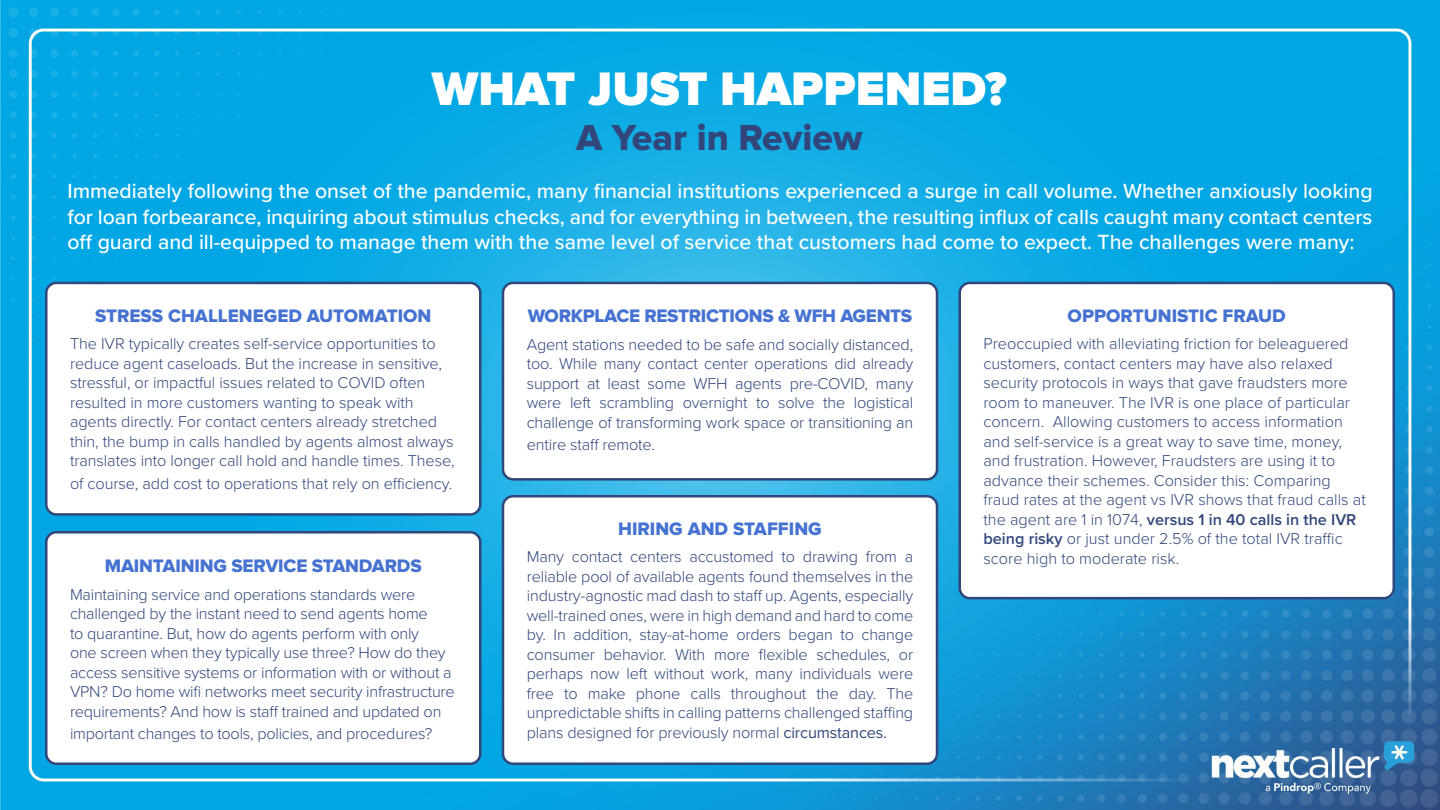
<style>
.page{position:relative;width:1440px;height:810px;background:#fff}
.page>*{position:absolute;margin:0;border:0;box-sizing:border-box;transform-origin:0 0}
.t1{font:900 48.75px "Proxima Nova";color:#fff}
.t2{font:37.5px "Proxima Nova Extrabld";color:#31477b}
.t3{font:500 21.25px/25.5px "Proxima Nova";color:#fff;text-align:justify}
.t4{font:18.75px "Proxima Nova Extrabld";letter-spacing:-.01em;color:#4672d2}
.t5{font:300 16.25px/19.5px "Proxima Nova";letter-spacing:-.005em;color:#31477b}
.s1{font-weight:400}
.s2{font-weight:600}
</style>
<div class="page">
<img style="left:0;top:0;width:1440px;height:810px">
<div style="left:46px;top:532px;width:434px;height:232px;background:#fff;border-radius:10px"></div>
<div style="left:45px;top:531px;width:437px;height:234px;border:2px solid #31477b;border-radius:10px"></div>
<div style="left:960px;top:283px;width:434px;height:315px;background:#fff;border-radius:10px"></div>
<div style="left:958px;top:282px;width:437px;height:317px;border:2px solid #31477b;border-radius:10px"></div>
<div style="left:46px;top:283px;width:434px;height:231px;background:#fff;border-radius:10px"></div>
<div style="left:45px;top:282px;width:437px;height:234px;border:2px solid #31477b;border-radius:10px"></div>
<div style="left:503px;top:283px;width:434px;height:196px;background:#fff;border-radius:10px"></div>
<div style="left:502px;top:282px;width:436px;height:199px;border:2px solid #31477b;border-radius:10px"></div>
<div style="left:503px;top:496px;width:434px;height:268px;background:#fff;border-radius:10px"></div>
<div style="left:502px;top:495px;width:436px;height:270px;border:2px solid #31477b;border-radius:10px"></div>
<h1 class="t1" style="left:432px;top:60px;width:577px">WHAT JUST HAPPENED?</h1>
<h2 class="t2" style="left:576px;top:116px;width:288px">A Year in Review</h2>
<p class="t3" style="left:68px;top:178px;width:1307px">Immediately following the onset of the pandemic, many financial institutions experienced a surge in call volume. Whether anxiously looking for loan forbearance, inquiring about stimulus checks, and for everything in between, the resulting influx of calls caught many contact centers off guard and ill-equipped to manage them with the same level of service that customers had come to expect. The challenges were many:</p>
<p class="t4" style="left:95px;top:304px;width:338px">STRESS CHALLENEGED AUTOMATION</p>
<p class="t5" style="left:70px;top:333px;width:386px">The IVR typically creates self-service opportunities to reduce agent caseloads. But the increase in sensitive, stressful, or impactful issues related to COVID often resulted in more customers wanting to speak with agents directly. For contact centers already stretched thin, the bump in calls handled by agents almost always translates into longer call hold and handle times. These,</p>
<p class="t5" style="left:70px;top:472px;width:384px">of course, add cost to operations that rely on efficiency.</p>
<p class="t4" style="left:105px;top:555px;width:318px">MAINTAINING SERVICE STANDARDS</p>
<p class="t5" style="left:70px;top:584px;width:386px">Maintaining service and operations standards were challenged by the instant need to send agents home<br>to quarantine. But, how do agents perform with only<br>one screen when they typically use three? How do they access sensitive systems or information with or without a VPN? Do home wifi networks meet security infrastructure requirements? And how is staff trained and updated on</p>
<p class="t5" style="left:70px;top:723px;width:364px">important changes to tools, policies, and procedures?</p>
<p class="t4" style="left:528px;top:305px;width:386px">WORKPLACE RESTRICTIONS &amp; WFH AGENTS</p>
<p class="t5" style="left:527px;top:334px;width:388px;text-align:justify">Agent stations needed to be safe and socially distanced, too. While many contact center operations did already support at least some WFH agents pre-COVID, many were left scrambling overnight to solve the logistical challenge of transforming work space or transitioning an</p>
<p class="t5" style="left:527px;top:434px;width:130px">entire staff remote.</p>
<p class="t4" style="left:618px;top:518px;width:205px">HIRING AND STAFFING</p>
<p class="t5" style="left:527px;top:546px;width:388px;text-align:justify">Many contact centers accustomed to drawing from a reliable pool of available agents found themselves in the industry-agnostic mad dash to staff up. Agents, especially well-trained ones, were in high demand and hard to come by. In addition, stay-at-home orders began to change consumer behavior. With more flexible schedules, or perhaps now left without work, many individuals were free to make phone calls throughout the day. The unpredictable shifts in calling patterns challenged staffing plans designed for previously normal <span class="s1">circumstances.</span></p>
<p class="t4" style="left:1068px;top:304px;width:220px">OPPORTUNISTIC FRAUD</p>
<p class="t5" style="left:983px;top:333px;width:384px">Preoccupied with alleviating friction for beleaguered customers, contact centers may have also relaxed security protocols in ways that gave fraudsters more room to maneuver. The IVR is one place of particular concern. Allowing customers to access information and self-service is a great way to save time, money, and frustration. However, Fraudsters are using it to advance their schemes. Consider this: Comparing fraud rates at the agent vs IVR shows that fraud calls at the agent are 1 in 1074, <span class="s2">versus 1 in 40 calls in the IVR being risky</span> or just under 2.5% of the total IVR traffic score high to moderate risk.</p>
</div>
